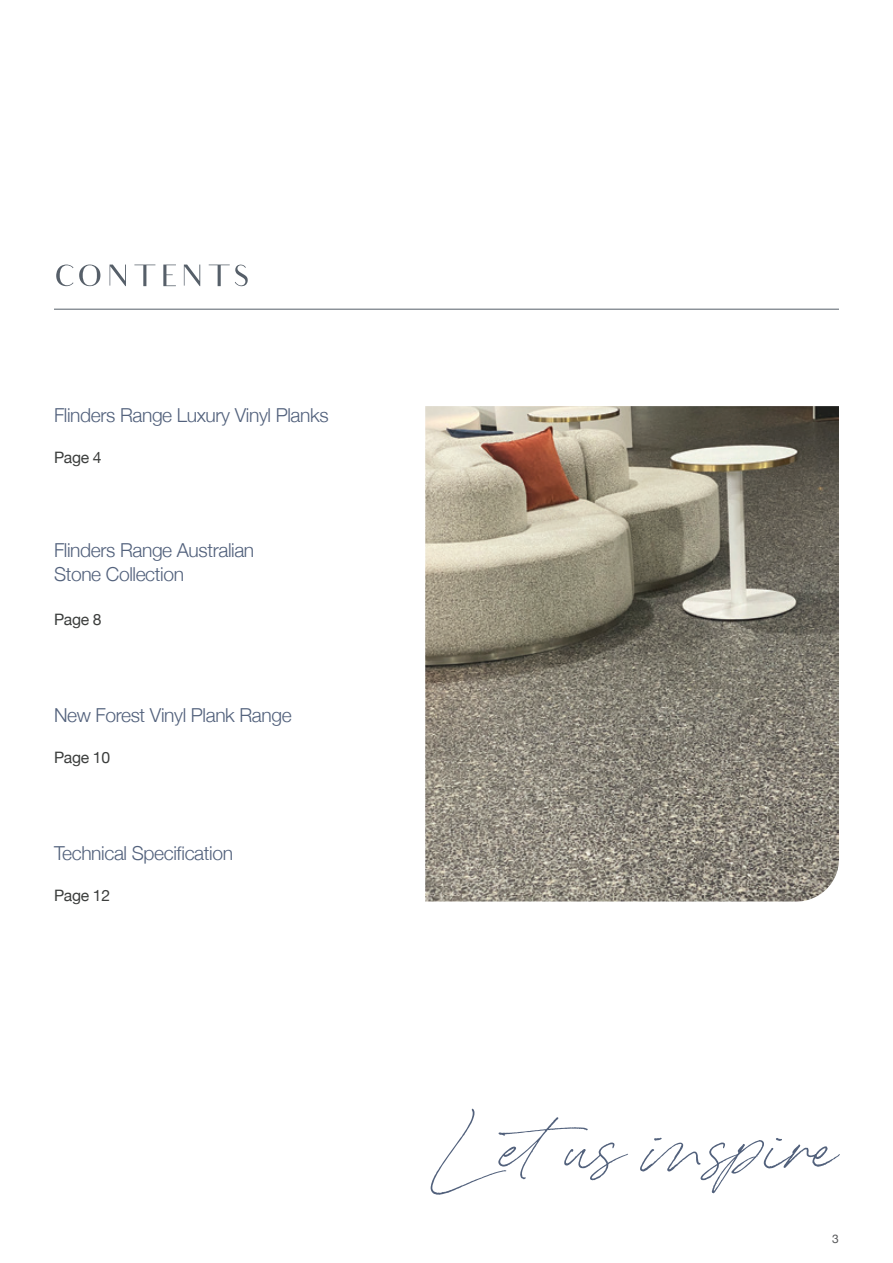
<style>
.page{position:relative;width:893px;height:1263px;background:#fff}
.page>*{position:absolute;margin:0;border:0;box-sizing:border-box;transform-origin:0 0}
.t1{font:300 19.2px "Helvetica Neue";letter-spacing:-.02em;color:#52617c}
.t2{font:15.75px "Helvetica Neue";letter-spacing:-.02em;color:#3c3e3d}
.t3{font:12px "Helvetica Neue";color:#57585a}
</style>
<div class="page">
<svg style="left:56px;top:264px;width:192px;height:22px"></svg>
<hr style="left:54px;top:309px;width:785px;height:1px;background:#565f69">
<img style="left:425px;top:406px;width:414px;height:495px">
<svg style="left:431px;top:1109px;width:409px;height:86px"></svg>
<p class="t1" style="left:54px;top:399px;width:276px">Flinders Range Luxury Vinyl Planks</p>
<p class="t2" style="left:54px;top:446px;width:49px">Page 4</p>
<p class="t1" style="left:54px;top:534px;width:202px">Flinders Range Australian</p>
<p class="t1" style="left:54px;top:558px;width:132px">Stone Collection</p>
<p class="t2" style="left:54px;top:608px;width:49px">Page 8</p>
<p class="t1" style="left:54px;top:699px;width:239px">New Forest Vinyl Plank Range</p>
<p class="t2" style="left:54px;top:746px;width:58px">Page 10</p>
<p class="t1" style="left:54px;top:837px;width:181px">Technical Specification</p>
<p class="t2" style="left:54px;top:884px;width:58px">Page 12</p>
<p class="t3" style="left:832px;top:1230px;width:8px">3</p>
</div>
